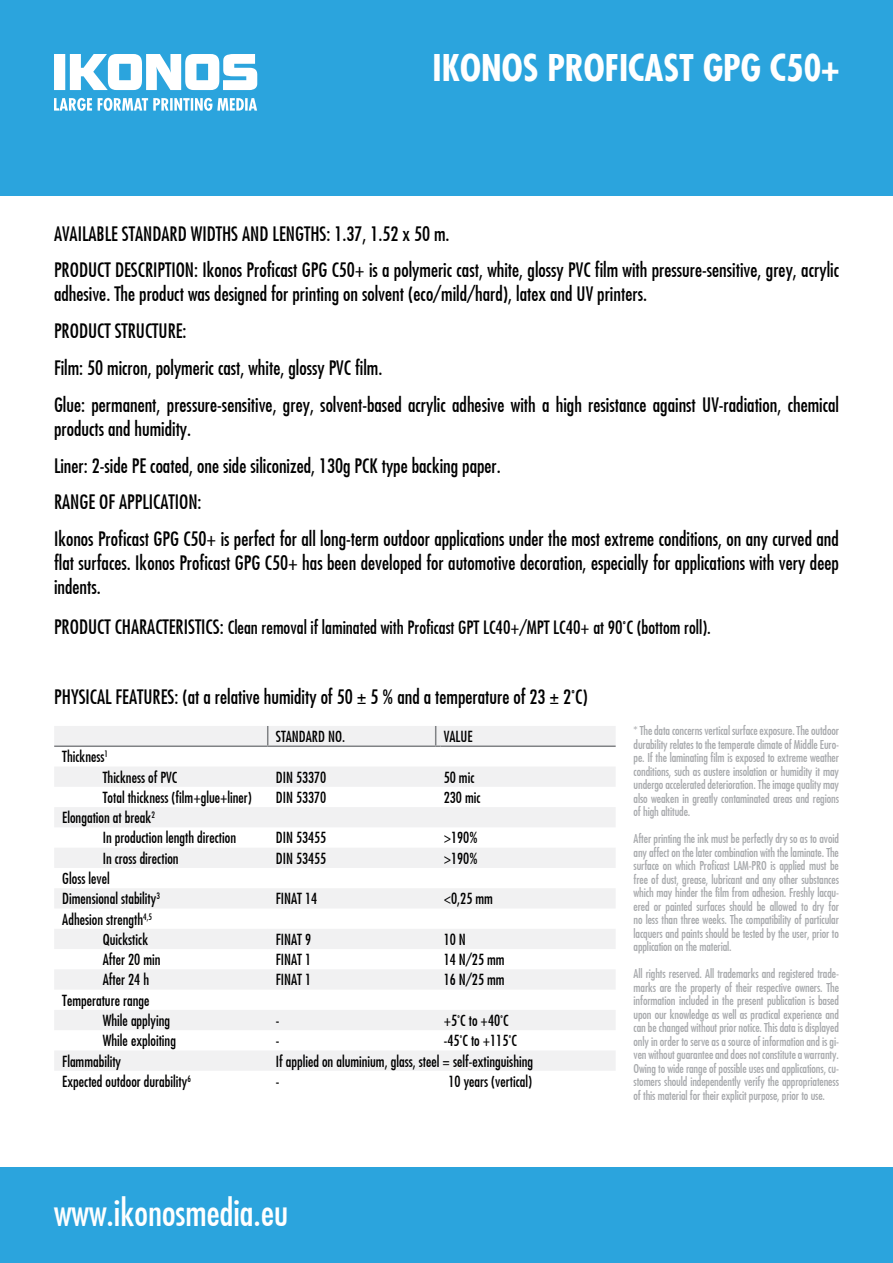
<style>
.page{position:relative;width:893px;height:1263px;background:#fff}
.page>*{position:absolute;margin:0;border:0;box-sizing:border-box;transform-origin:0 0}
.t1{font:700 36px "Fujiyama";color:#fff}
.t2{font:36px "Fujiyama";color:#fff}
.t3{font:19.5px/36.8px "Fujiyama";color:#000}
.t4{font:18px "Fujiyama";color:#000}
.t5{font:15px/20.2px "Fujiyama";color:#000}
.t6{font:12px/13.5px "Fujiyama";letter-spacing:-.01em;color:#a7a9ac;text-align:justify}
.s1{font-size:19.5px}
</style>
<div class="page">
<div style="left:0;top:0;width:893px;height:196px;background:#2ba4dd"></div>
<div style="left:0;top:1167px;width:893px;height:96px;background:#2ba4dd"></div>
<svg style="left:54px;top:54px;width:203px;height:36px"></svg>
<svg style="left:54px;top:98px;width:203px;height:13px"></svg>
<svg style="left:54px;top:726px;width:561px;height:345px;fill:#f1f1f2"></svg>
<svg style="left:267px;top:726px;width:1px;height:19px"></svg>
<hr style="left:54px;top:745px;width:214px;height:2px;background:#808285">
<hr style="left:268px;top:745px;width:168px;height:2px;background:#808285">
<svg style="left:435px;top:726px;width:5px;height:21px"></svg>
<hr style="left:440px;top:745px;width:176px;height:2px;background:#808285">
<h1 class="t1" style="left:433px;top:44px;width:408px">IKONOS PROFICAST GPG C50+</h1>
<h2 class="t3" style="left:54px;top:214px;width:787px">AVAILABLE STANDARD WIDTHS AND LENGTHS: 1.37, 1.52 x 50 m.<br>PRODUCT DESCRIPTION: Ikonos Proficast GPG C50+ is a polymeric cast, white, glossy PVC film with pressure-sensitive, grey, acrylic</h2>
<p class="t3" style="left:54px;top:275px;width:787px">adhesive. The product was designed for printing on solvent (eco/mild/hard), latex and UV printers.<br>PRODUCT STRUCTURE:<br>Film: 50 micron, polymeric cast, white, glossy PVC film.<br>Glue: permanent, pressure-sensitive, grey, solvent-based acrylic adhesive with a high resistance against UV-radiation, chemical</p>
<p class="t3" style="left:54px;top:409px;width:786px">products and humidity.<br>Liner: 2-side PE coated, one side siliconized, 130g PCK type backing paper.<br>RANGE OF APPLICATION:<br>Ikonos Proficast GPG C50+ is perfect for all long-term outdoor applications under the most extreme conditions, on any curved and</p>
<h2 class="t3" style="left:54px;top:550px;width:786px;line-height:24px">flat surfaces. Ikonos Proficast GPG C50+ has been developed for automotive decoration, especially for applications with very deep indents.</h2>
<h2 class="t3" style="left:54px;top:607px;width:17px">Product</h2>
<h2 class="t3" style="left:115px;top:607px;width:16px">Characteristics</h2>
<h3 class="t4" style="left:220px;top:615px;width:493px"><span class="s1">:</span> Clean removal if laminated with Proficast GPT LC40+/MPT LC40+ at 90°C (bottom roll).</h3>
<h2 class="t3" style="left:54px;top:677px;width:535px">PHYSICAL FEATURES: (at a relative humidity of 50 ± 5 % and a temperature of 23 ± 2°C)</h2>
<p class="t5" style="left:276px;top:726px;width:71px">STANDARD NO.</p>
<p class="t5" style="left:444px;top:726px;width:30px">VALUE</p>
<p class="t5" style="left:103px;top:746px;width:76px;text-indent:-41px">Thickness<sup>1<br></sup>Thickness of PVC</p>
<p class="t5" style="left:276px;top:766px;width:52px">DIN 53370</p>
<p class="t5" style="left:444px;top:766px;width:32px">50 mic</p>
<p class="t5" style="left:103px;top:787px;width:151px">Total thickness (film+glue+liner)</p>
<p class="t5" style="left:276px;top:787px;width:52px">DIN 53370</p>
<p class="t5" style="left:444px;top:787px;width:38px">230 mic</p>
<p class="t5" style="left:103px;top:807px;width:135px;text-indent:-41px">Elongation at break<sup>2<br></sup>In production length direction</p>
<p class="t5" style="left:276px;top:827px;width:52px">DIN 53455</p>
<p class="t5" style="left:444px;top:827px;width:35px">&gt;190%</p>
<p class="t5" style="left:103px;top:847px;width:77px">In cross direction</p>
<p class="t5" style="left:276px;top:847px;width:52px">DIN 53455</p>
<p class="t5" style="left:444px;top:847px;width:35px">&gt;190%</p>
<p class="t5" style="left:62px;top:868px;width:99px">Gloss level<br>Dimensional stability<sup>3</sup></p>
<p class="t5" style="left:276px;top:888px;width:43px">FINAT 14</p>
<p class="t5" style="left:444px;top:888px;width:51px">&lt;0,25 mm</p>
<p class="t5" style="left:62px;top:908px;width:91px;text-align:right">Adhesion strength<sup>4,5<br></sup>Quickstick</p>
<p class="t5" style="left:276px;top:928px;width:37px">FINAT 9</p>
<p class="t5" style="left:444px;top:928px;width:24px">10 N</p>
<p class="t5" style="left:103px;top:949px;width:59px">After 20 min</p>
<p class="t5" style="left:276px;top:949px;width:37px">FINAT 1</p>
<p class="t5" style="left:444px;top:949px;width:62px">14 N/25 mm</p>
<p class="t5" style="left:103px;top:969px;width:48px">After 24 h</p>
<p class="t5" style="left:276px;top:969px;width:37px">FINAT 1</p>
<p class="t5" style="left:444px;top:969px;width:62px">16 N/25 mm</p>
<p class="t5" style="left:103px;top:989px;width:69px;text-indent:-41px">Temperature range<br>While applying</p>
<p class="t5" style="left:276px;top:1010px;width:5px">-</p>
<p class="t5" style="left:444px;top:1010px;width:66px">+5°C to +40°C</p>
<p class="t5" style="left:103px;top:1030px;width:75px">While exploiting</p>
<p class="t5" style="left:276px;top:1030px;width:5px">-</p>
<p class="t5" style="left:444px;top:1030px;width:75px">-45°C to +115°C</p>
<p class="t5" style="left:62px;top:1050px;width:60px">Flammability</p>
<p class="t5" style="left:276px;top:1050px;width:259px">If applied on aluminium, glass, steel = self-extinguishing</p>
<p class="t5" style="left:62px;top:1070px;width:130px">Expected outdoor durability<sup>6</sup></p>
<p class="t5" style="left:276px;top:1070px;width:5px">-</p>
<p class="t5" style="left:448px;top:1070px;width:85px">10 years (vertical)</p>
<h1 class="t2" style="left:54px;top:1188px;width:235px">www.ikonosmedia.eu</h1>
<p class="t6" style="left:634px;top:724px;width:207px">* The data concerns vertical surface exposure. The outdoor durability relates to the temperate climate of Middle Euro&shy;pe. If the laminating film is exposed to extreme weather conditions, such as austere insolation or humidity it may undergo accelerated deterioration. The image quality may also weaken in greatly contaminated areas and regions of high altitude.</p>
<p class="t6" style="left:634px;top:832px;width:207px">After printing the ink must be perfectly dry so as to avoid any affect on the later combination with the laminate. The surface on which Proficast LAM-PRO is applied must be free of dust, grease, lubricant and any other substances which may hinder the film from adhesion. Freshly lacqu&shy;ered or painted surfaces should be allowed to dry for no less than three weeks. The compatibility of particular lacquers and paints should be tested by the user, prior to application on the material.</p>
<p class="t6" style="left:634px;top:967px;width:207px">All rights reserved. All trademarks and registered trade&shy;marks are the property of their respective owners. The information included in the present publication is based upon our knowledge as well as practical experience and can be changed without prior notice. This data is displayed only in order to serve as a source of information and is gi&shy;ven without guarantee and does not constitute a warranty.<br>Owing to wide range of possible uses and applications, cu&shy;stomers should independently verify the appropriateness of this material for their explicit purpose, prior to use.</p>
</div>
